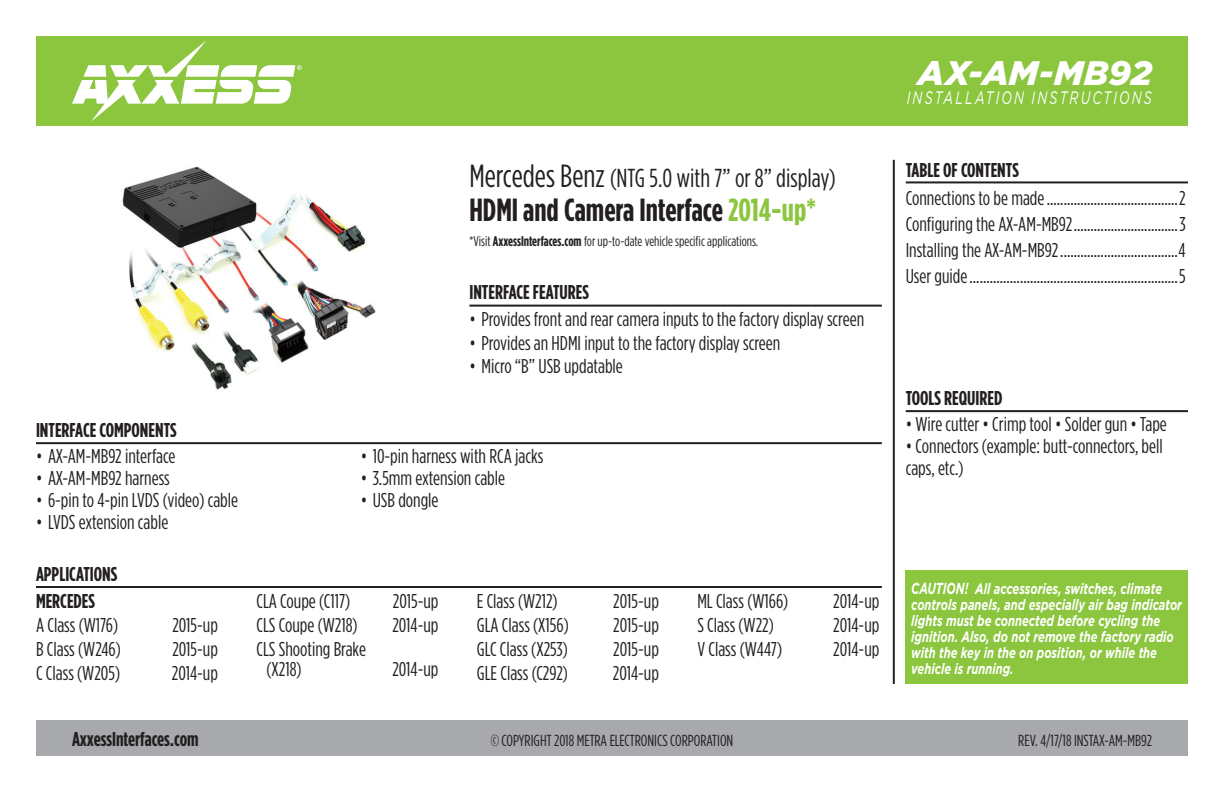
<style>
.page{position:relative;width:1224px;height:792px;background:#fff}
.page>*{position:absolute;margin:0;border:0;box-sizing:border-box;transform-origin:0 0}
.t1{font:italic 900 34px "Gotham";letter-spacing:.005em;color:#fff}
.t2{font:700 32px "Gotham Condensed";color:#231f20}
.t3{font:26px "Gotham Condensed";color:#231f20}
.t4{font:20px/26px "Gotham Condensed";color:#231f20}
.t5{font:700 20px "Gotham Condensed";color:#231f20}
.t6{font:italic 18px "Gotham";letter-spacing:.165em;color:#fff;scale:.7 1}
.t7{font:16px "Gotham Condensed";color:#231f20}
.t8{font:italic 700 15px/16px "Gotham";color:#fff;scale:.74 1}
.t9{font:14px "Gotham Condensed";color:#231f20}
.s1{font-size:32px}
.s2{color:#8bc63e}
.s3{font-weight:700}
.s4{font-size:16px}
</style>
<div class="page">
<div style="left:36px;top:720px;width:1152px;height:36px;background:#a8a9ad"></div>
<hr style="left:893px;top:160px;width:2px;height:524px;background:#231f20">
<div style="left:906px;top:570px;width:282px;height:114px;background:#8bc63e"></div>
<div style="left:36px;top:36px;width:1152px;height:90px;background:#8bc63e"></div>
<svg style="left:72px;top:40px;width:230px;height:82px"></svg>
<hr style="left:469px;top:305px;width:413px;height:2px;background:#231f20">
<hr style="left:36px;top:442px;width:846px;height:2px;background:#231f20">
<hr style="left:906px;top:410px;width:282px;height:2px;background:#231f20">
<hr style="left:906px;top:181px;width:282px;height:2px;background:#231f20">
<hr style="left:36px;top:586px;width:846px;height:2px;background:#231f20">
<img style="left:122px;top:166px;width:254px;height:224px">
<p class="t5" style="left:36px;top:419px;width:142px">INTERFACE COMPONENTS</p>
<p class="t4" style="left:36px;top:443px;width:141px">• AX-AM-MB92 interface</p>
<p class="t4" style="left:36px;top:465px;width:135px">• AX-AM-MB92 harness</p>
<p class="t4" style="left:36px;top:487px;width:204px">• 6-pin to 4-pin LVDS (video) cable</p>
<p class="t4" style="left:36px;top:509px;width:134px">• LVDS extension cable</p>
<p class="t5" style="left:36px;top:563px;width:83px">APPLICATIONS</p>
<p class="t5" style="left:36px;top:590px;width:61px">MERCEDES</p>
<p class="t4" style="left:36px;top:612px;width:84px">A Class (W176)</p>
<p class="t4" style="left:172px;top:612px;width:47px">2015-up</p>
<p class="t4" style="left:36px;top:636px;width:86px">B Class (W246)</p>
<p class="t4" style="left:172px;top:636px;width:47px">2015-up</p>
<p class="t4" style="left:36px;top:660px;width:86px">C Class (W205)</p>
<p class="t4" style="left:172px;top:660px;width:48px">2014-up</p>
<h3 class="t3" style="left:469px;top:164px;width:368px"><span class="s1">Mercedes Benz</span> (NTG 5.0 with 7” or 8” display)</h3>
<h2 class="t2" style="left:469px;top:192px;width:348px">HDMI and Camera Interface <span class="s2">2014-up*</span></h2>
<p class="t9" style="left:469px;top:233px;width:290px">*Visit <span class="s3">AxxessInterfaces.com</span> for up-to-date vehicle specific applications.</p>
<p class="t5" style="left:469px;top:281px;width:121px">INTERFACE FEATURES</p>
<p class="t4" style="left:469px;top:306px;width:396px">• Provides front and rear camera inputs to the factory display screen</p>
<p class="t4" style="left:469px;top:329px;width:312px">• Provides an HDMI input to the factory display screen</p>
<p class="t4" style="left:469px;top:353px;width:155px">• Micro “B” USB updatable</p>
<p class="t4" style="left:361px;top:443px;width:184px">• 10-pin harness with RCA jacks</p>
<p class="t4" style="left:361px;top:465px;width:146px">• 3.5mm extension cable</p>
<p class="t4" style="left:361px;top:487px;width:79px">• USB dongle</p>
<p class="t4" style="left:256px;top:588px;width:95px">CLA Coupe (C117)</p>
<p class="t4" style="left:393px;top:588px;width:47px">2015-up</p>
<p class="t4" style="left:256px;top:612px;width:103px">CLS Coupe (W218)</p>
<p class="t4" style="left:392px;top:612px;width:48px">2014-up</p>
<p class="t4" style="left:266px;top:639px;width:101px;line-height:20px;text-indent:-10px">CLS Shooting Brake (X218)</p>
<p class="t4" style="left:392px;top:656px;width:48px">2014-up</p>
<p class="t4" style="left:477px;top:588px;width:82px">E Class (W212)</p>
<p class="t4" style="left:613px;top:588px;width:47px">2015-up</p>
<p class="t4" style="left:477px;top:612px;width:93px">GLA Class (X156)</p>
<p class="t4" style="left:613px;top:612px;width:47px">2015-up</p>
<p class="t4" style="left:477px;top:636px;width:93px">GLC Class (X253)</p>
<p class="t4" style="left:613px;top:636px;width:47px">2015-up</p>
<p class="t4" style="left:477px;top:660px;width:93px">GLE Class (C292)</p>
<p class="t4" style="left:613px;top:660px;width:48px">2014-up</p>
<p class="t4" style="left:697px;top:588px;width:92px">ML Class (W166)</p>
<p class="t4" style="left:833px;top:588px;width:48px">2014-up</p>
<p class="t4" style="left:697px;top:612px;width:78px">S Class (W22)</p>
<p class="t4" style="left:833px;top:612px;width:48px">2014-up</p>
<p class="t4" style="left:697px;top:636px;width:86px">V Class (W447)</p>
<p class="t4" style="left:833px;top:636px;width:48px">2014-up</p>
<h1 class="t1" style="left:918px;top:53px;width:236px">AX-AM-MB92</h1>
<p class="t6" style="left:907px;top:88px;width:352px">INSTALLATION INSTRUCTIONS</p>
<p class="t5" style="left:906px;top:158px;width:115px">TABLE OF CONTENTS</p>
<p class="t4" style="left:906px;top:184px;width:282px;text-align:justify">Connections to be made.......................................2<br>Configuring the AX-AM-MB92...............................3<br>Installing the AX-AM-MB92...................................4<br>User guide..............................................................5</p>
<p class="t5" style="left:906px;top:387px;width:98px">TOOLS REQUIRED</p>
<p class="t4" style="left:906px;top:411px;width:263px">• Wire cutter • Crimp tool • Solder gun • Tape</p>
<p class="t4" style="left:906px;top:435px;width:259px;line-height:22px">• Connectors (example: butt-connectors, bell caps, etc.)</p>
<p class="t8" style="left:911px;top:580px;width:367px"><span class="s4">CAUTION!</span> All accessories, switches, climate controls panels, and especially air bag indicator lights must be connected before cycling the ignition. Also, do not remove the factory radio with the key in the on position, or while the vehicle is running.</p>
<p class="t5" style="left:72px;top:728px;width:128px">AxxessInterfaces.com</p>
<p class="t7" style="left:491px;top:732px;width:244px">© COPYRIGHT 2018 METRA ELECTRONICS CORPORATION</p>
<p class="t7" style="left:1018px;top:732px;width:135px">REV. 4/17/18 INSTAX-AM-MB92</p>
</div>
